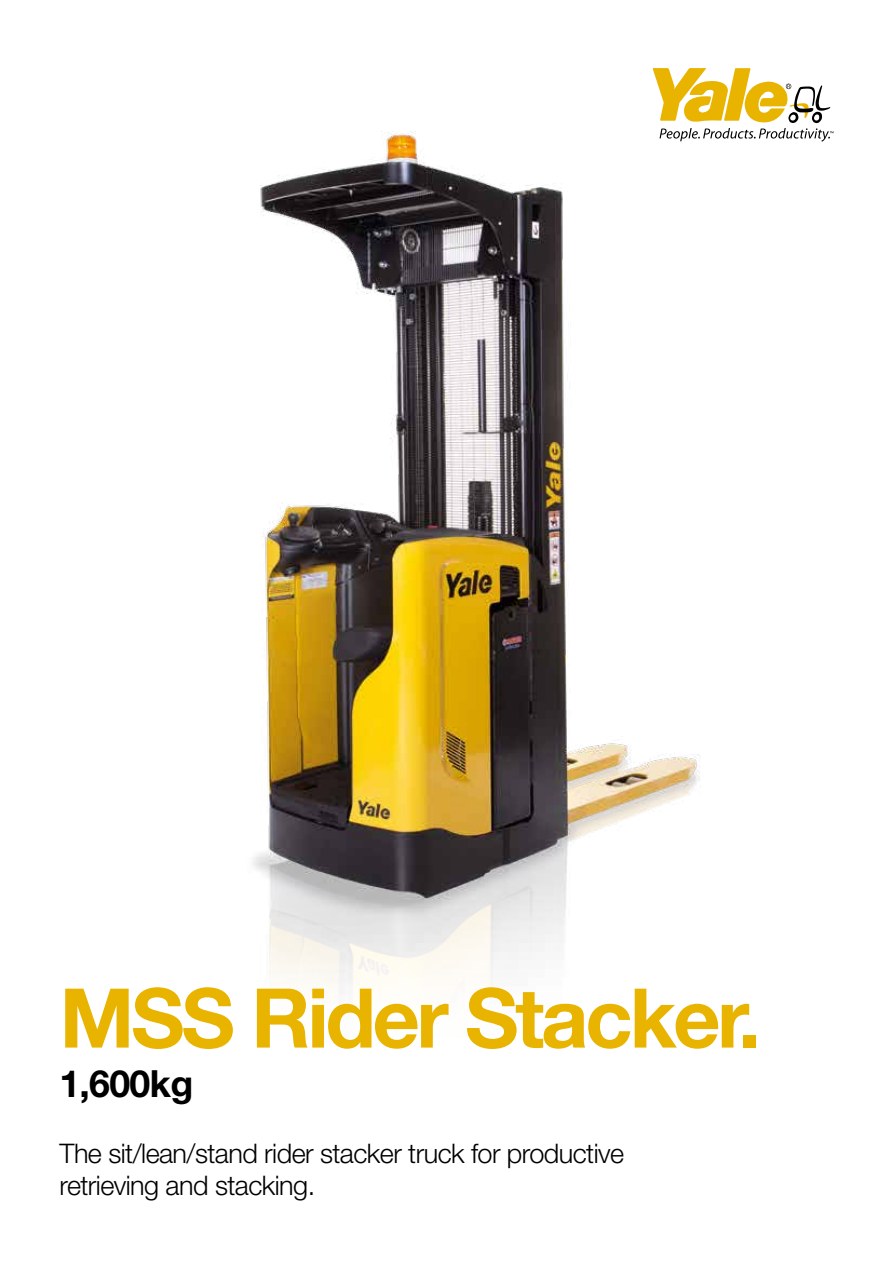
<style>
.page{position:relative;width:893px;height:1263px;background:#fff}
.page>*{position:absolute;margin:0;border:0;box-sizing:border-box;transform-origin:0 0}
.t1{font:700 82.5px "Helvetica Neue";letter-spacing:-.04em;color:#e9b400}
.t2{font:700 37.5px "Helvetica Neue";letter-spacing:-.02em;color:#000}
.t3{font:300 27px/32.4px "Helvetica Neue";letter-spacing:-.02em;color:#000}
</style>
<div class="page">
<img style="left:252px;top:68px;width:449px;height:926px">
<svg style="left:653px;top:68px;width:180px;height:74px"></svg>
<h1 class="t1" style="left:60px;top:967px;width:703px">MSS Rider Stacker.</h1>
<h2 class="t2" style="left:60px;top:1060px;width:135px">1,600kg</h2>
<p class="t3" style="left:60px;top:1136px;width:566px">The sit/lean/stand rider stacker truck for productive retrieving and stacking.</p>
</div>
